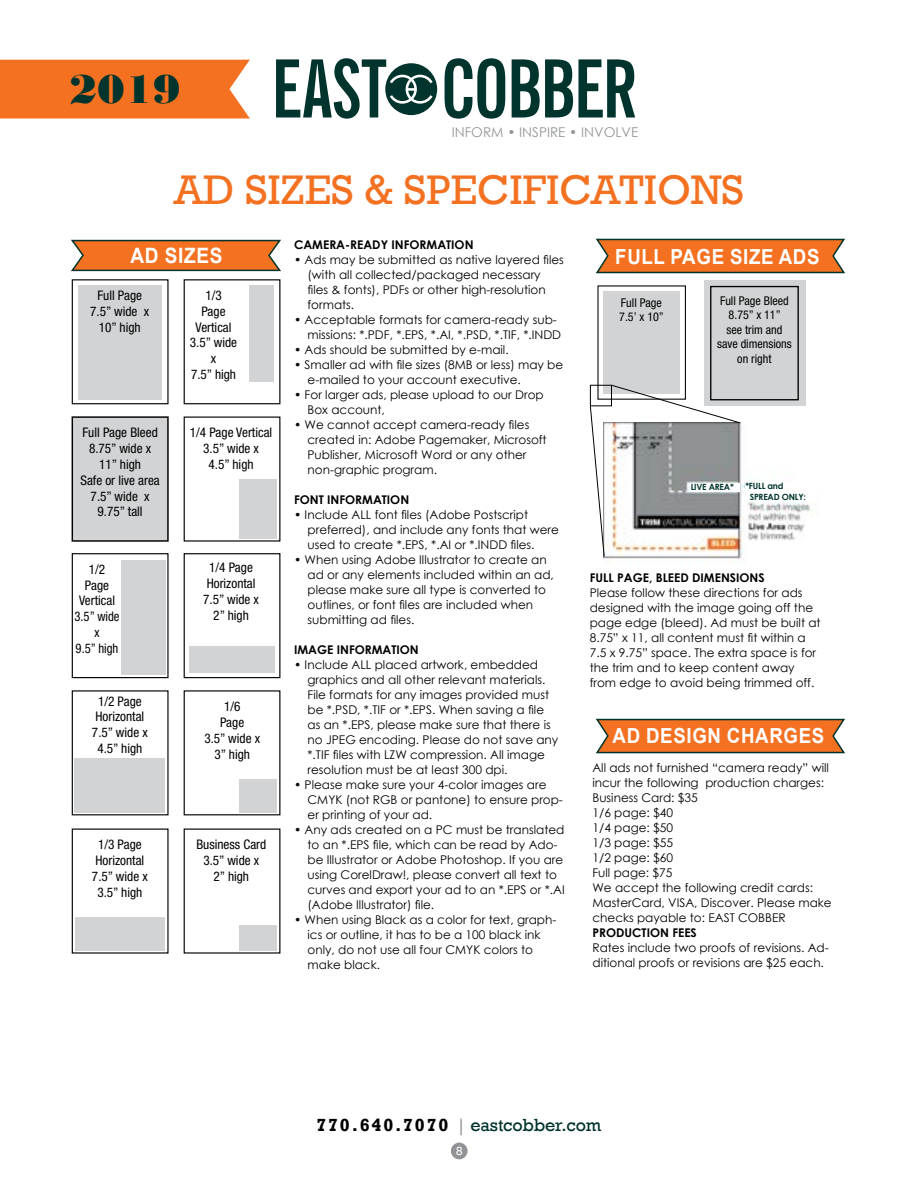
<style>
.page{position:relative;width:918px;height:1188px;background:#fff}
.page>*{position:absolute;margin:0;border:0;box-sizing:border-box;transform-origin:0 0}
.t1{font:42.45px "Rockwell";color:#f37121}
.t2{font:42.3px "Bodoni MT Black";color:#00342d}
.t3{font:700 21.15px "Arial";letter-spacing:.035em;color:#fff;scale:.9 1}
.t4{font:700 20.85px "Arial";letter-spacing:.035em;color:#fff;scale:.9 1}
.t5{font:18px "Rockwell";letter-spacing:-.01em;color:#00342d}
.t6{font:13.5px "Century Gothic";color:#939598}
.t7{font:condensed 13.2px/15.9px "Helvetica Neue LT Std";color:#000;text-align:center}
.t8{font:condensed 12.15px/14.5px "Helvetica Neue LT Std";color:#000}
.t9{font:12px/15px "Century Gothic";color:#000}
.t10{font:700 12px "Century Gothic";color:#000}
.t11{font:12px "Rockwell";color:#fff}
.t12{font:700 8.55px/10.8px "Century Gothic";letter-spacing:-.025em;color:#00342d}
.s1{font-weight:700;color:#000}
.s2{color:#939598}
</style>
<div class="page">
<svg style="left:276px;top:58px;width:359px;height:61px"></svg>
<div style="left:0;top:60px;width:250px;height:58px;background:#f37121"></div>
<svg style="left:71px;top:239px;width:210px;height:33px;background:#da7838"></svg>
<svg style="left:595px;top:238px;width:250px;height:36px;background:#dc7735"></svg>
<svg style="left:596px;top:718px;width:249px;height:36px;background:#dc7634"></svg>
<div style="left:72px;top:279px;width:97px;height:125px;border:1px solid #000"></div>
<div style="left:72px;top:417px;width:96px;height:124px;background:#d1d3d4"></div>
<div style="left:72px;top:416px;width:97px;height:126px;border:1px solid #000"></div>
<div style="left:72px;top:553px;width:97px;height:125px;border:1px solid #000"></div>
<div style="left:78px;top:285px;width:84px;height:115px;background:#d1d3d4"></div>
<div style="left:121px;top:560px;width:44px;height:115px;background:#d1d3d4"></div>
<div style="left:75px;top:758px;width:90px;height:54px;background:#d1d3d4"></div>
<div style="left:75px;top:917px;width:90px;height:34px;background:#d1d3d4"></div>
<div style="left:184px;top:279px;width:96px;height:125px;border:1px solid #000"></div>
<div style="left:184px;top:553px;width:96px;height:125px;border:1px solid #000"></div>
<div style="left:249px;top:285px;width:25px;height:97px;background:#d1d3d4"></div>
<div style="left:239px;top:479px;width:38px;height:60px;background:#d1d3d4"></div>
<div style="left:189px;top:646px;width:86px;height:27px;background:#d1d3d4"></div>
<div style="left:239px;top:779px;width:38px;height:33px;background:#d1d3d4"></div>
<div style="left:239px;top:925px;width:38px;height:26px;background:#d1d3d4"></div>
<div style="left:704px;top:280px;width:101px;height:125px;background:#d1d3d4"></div>
<div style="left:597px;top:285px;width:89px;height:115px;border:1px solid #000"></div>
<div style="left:710px;top:286px;width:89px;height:114px;border:1px solid #000"></div>
<div style="left:603px;top:292px;width:77px;height:102px;background:#d1d3d4"></div>
<img style="left:604px;top:422px;width:210px;height:142px">
<div style="left:590px;top:385px;width:22px;height:21px;border:1px solid #000"></div>
<svg style="left:611px;top:384px;width:130px;height:40px"></svg>
<svg style="left:590px;top:405px;width:15px;height:152px"></svg>
<div style="left:745px;top:483px;width:71px;height:19px;background:#fff"></div>
<div style="left:691px;top:483px;width:49px;height:8px;background:#fff"></div>
<div style="left:451px;top:1143px;width:17px;height:16px;background:#919396;border-radius:50%"></div>
<h2 class="t2" style="left:69px;top:65px;width:113px">2019</h2>
<p class="t6" style="left:452px;top:122px;width:188px">INFORM • INSPIRE • INVOLVE</p>
<h1 class="t1" style="left:174px;top:165px;width:572px">AD SIZES &amp; SPECIFICATIONS</h1>
<h3 class="t3" style="left:131px;top:240px;width:104px">AD SIZES</h3>
<p class="t7" style="left:90px;top:287px;width:60px">Full Page<br>7.5” wide x<br>10” high</p>
<p class="t7" style="left:80px;top:424px;width:81px">Full Page Bleed<br>8.75” wide x<br>11” high<br>Safe or live area<br>7.5” wide x<br>9.75” tall</p>
<p class="t7" style="left:75px;top:561px;width:46px">1/2<br>Page<br>Vertical<br>3.5” wide x<br>9.5” high</p>
<p class="t7" style="left:92px;top:693px;width:57px">1/2 Page<br>Horizontal<br>7.5” wide x<br>4.5” high</p>
<p class="t7" style="left:190px;top:287px;width:49px">1/3<br>Page<br>Vertical<br>3.5” wide x<br>7.5” high</p>
<p class="t7" style="left:190px;top:424px;width:84px">1/4 Page Vertical<br>3.5” wide x<br>4.5” high</p>
<p class="t7" style="left:203px;top:560px;width:57px">1/4 Page<br>Horizontal<br>7.5” wide x<br>2” high</p>
<p class="t7" style="left:204px;top:698px;width:57px">1/6<br>Page<br>3.5” wide x<br>3” high</p>
<p class="t7" style="left:92px;top:836px;width:57px">1/3 Page<br>Horizontal<br>7.5” wide x<br>3.5” high</p>
<p class="t7" style="left:196px;top:836px;width:71px">Business Card<br>3.5” wide x<br>2” high</p>
<p class="t10" style="left:294px;top:235px;width:181px">CAMERA-READY INFORMATION</p>
<p class="t9" style="left:308px;top:252px;width:258px;text-indent:-14px">• Ads may be submitted as native layered files (with all collected/packaged necessary files &amp; fonts), PDFs or other high-resolution formats.</p>
<p class="t9" style="left:308px;top:312px;width:255px;text-indent:-14px">• Acceptable formats for camera-ready sub&shy;missions: *.PDF, *.EPS, *.AI, *.PSD, *.TIF, *.INDD</p>
<p class="t9" style="left:294px;top:342px;width:216px">• Ads should be submitted by e-mail.</p>
<p class="t9" style="left:308px;top:357px;width:257px;text-indent:-14px">• Smaller ad with file sizes (8MB or less) may be e-mailed to your account executive.</p>
<p class="t9" style="left:308px;top:387px;width:238px;text-indent:-14px">• For larger ads, please upload to our Drop<br>Box account,</p>
<p class="t9" style="left:308px;top:417px;width:241px;text-indent:-14px">• We cannot accept camera-ready files created in: Adobe Pagemaker, Microsoft Publisher, Microsoft Word or any other non-graphic program.</p>
<p class="t10" style="left:294px;top:490px;width:117px">FONT INFORMATION</p>
<p class="t9" style="left:308px;top:507px;width:253px;text-indent:-14px">• Include ALL font files (Adobe Postscript preferred), and include any fonts that were used to create *.EPS, *.AI or *.INDD files.</p>
<p class="t9" style="left:308px;top:552px;width:248px;text-indent:-14px">• When using Adobe Illustrator to create an ad or any elements included within an ad, please make sure all type is converted to outlines, or font files are included when submitting ad files.</p>
<p class="t10" style="left:294px;top:640px;width:126px">IMAGE INFORMATION</p>
<p class="t9" style="left:308px;top:657px;width:252px;text-indent:-14px">• Include ALL placed artwork, embedded graphics and all other relevant materials.<br>File formats for any images provided must be *.PSD, *.TIF or *.EPS. When saving a file as an *.EPS, please make sure that there is no JPEG encoding. Please do not save any *.TIF files with LZW compression. All image resolution must be at least 300 dpi.</p>
<p class="t9" style="left:308px;top:777px;width:257px;text-indent:-14px">• Please make sure your 4-color images are<br>CMYK (not RGB or pantone) to ensure prop&shy;er printing of your ad.</p>
<p class="t9" style="left:308px;top:822px;width:259px;text-indent:-14px">• Any ads created on a PC must be translated to an *.EPS file, which can be read by Ado&shy;be Illustrator or Adobe Photoshop. If you are using CorelDraw!, please convert all text to curves and export your ad to an *.EPS or *.AI (Adobe Illustrator) file.</p>
<p class="t9" style="left:308px;top:912px;width:250px;text-indent:-14px">• When using Black as a color for text, graph&shy;ics or outline, it has to be a 100 black ink only, do not use all four CMYK colors to make black.</p>
<h3 class="t4" style="left:615px;top:242px;width:228px">FULL PAGE SIZE ADS</h3>
<p class="t8" style="left:619px;top:295px;width:46px">Full Page<br>7.5’ x 10”</p>
<p class="t8" style="left:717px;top:293px;width:76px;text-align:center">Full Page Bleed<br>8.75” x 11”<br>see trim and save dimensions on right</p>
<p class="t12" style="left:691px;top:481px;width:45px">LIVE AREA*</p>
<p class="t12" style="left:750px;top:480px;width:58px;text-indent:-4px">*FULL and<br>SPREAD ONLY:</p>
<p class="t10" style="left:590px;top:568px;width:176px">FULL PAGE, BLEED DIMENSIONS</p>
<p class="t9" style="left:590px;top:585px;width:232px">Please follow these directions for ads designed with the image going off the page edge (bleed). Ad must be built at 8.75” x 11, all content must fit within a 7.5 x 9.75” space. The extra space is for the trim and to keep content away from edge to avoid being trimmed off.</p>
<h3 class="t4" style="left:613px;top:721px;width:237px">AD DESIGN CHARGES</h3>
<p class="t9" style="left:592px;top:760px;width:241px">All ads not furnished “camera ready” will incur the following production charges:<br>Business Card: $35<br>1/6 page: $40<br>1/4 page: $50<br>1/3 page: $55<br>1/2 page: $60<br>Full page: $75<br>We accept the following credit cards:<br>MasterCard, VISA, Discover. Please make checks payable to: EAST COBBER</p>
<p class="t10" style="left:592px;top:923px;width:106px">PRODUCTION FEES</p>
<p class="t9" style="left:592px;top:940px;width:238px">Rates include two proofs of revisions. Ad&shy;ditional proofs or revisions are $25 each.</p>
<h3 class="t5" style="left:316px;top:1115px;width:287px"><span class="s1">770.640.7070</span> <span class="s2">|</span> eastcobber.com</h3>
<p class="t11" style="left:456px;top:1144px;width:8px">8</p>
</div>
